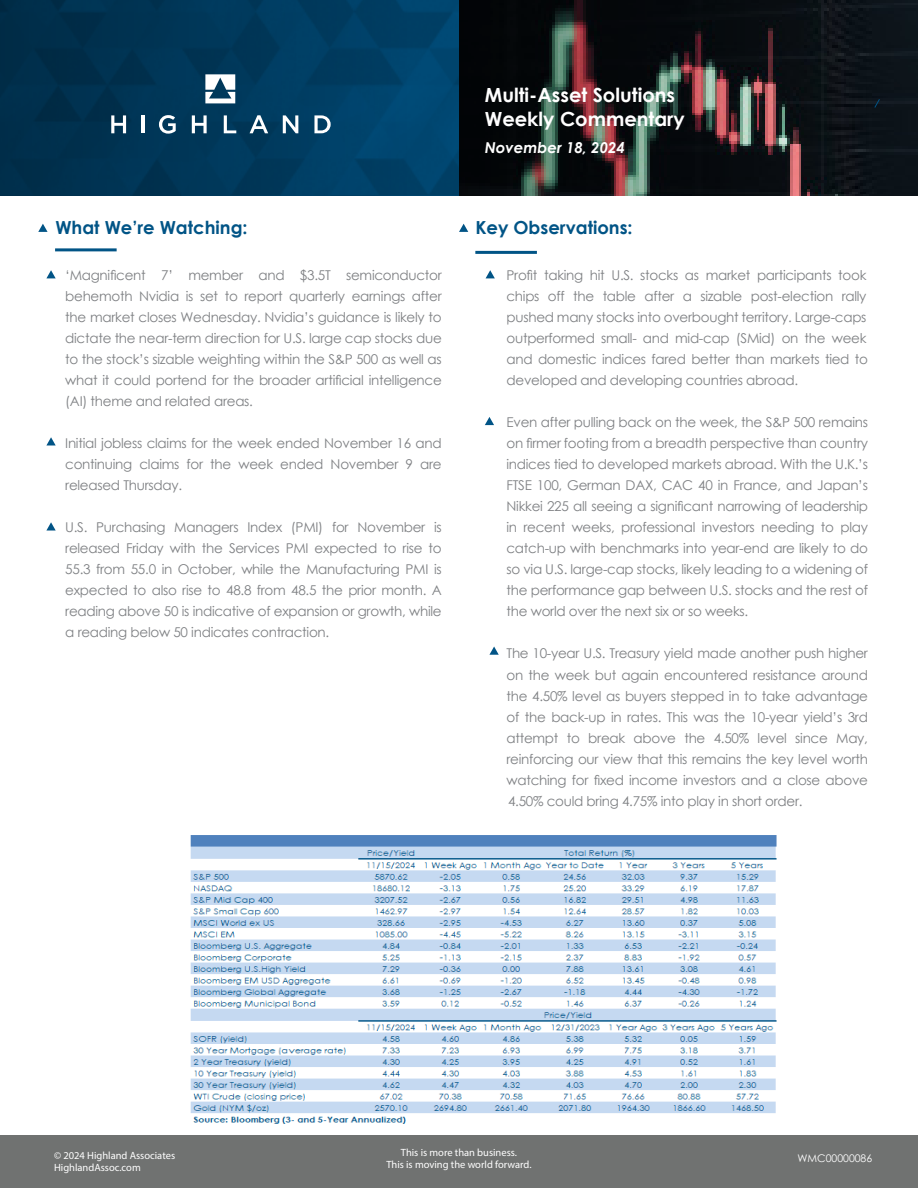
<style>
.page{position:relative;width:918px;height:1188px;background:#fff}
.page>*{position:absolute;margin:0;border:0;box-sizing:border-box;transform-origin:0 0}
.t1{font:700 19.5px "Century Gothic";color:#fff}
.t2{font:700 18px "Century Gothic";color:#015486}
.t3{font:italic 700 15px "Century Gothic";color:#fff}
.t4{font:13.5px/21px "Century Gothic";letter-spacing:-.02em;color:#7e8083;text-align:justify}
.t5{font:10.5px "Myriad Pro";color:#fff}
.t6{font:10.5px "Century Gothic";color:#fff}
</style>
<div class="page">
<img style="left:443px;top:0;width:16px;height:195px">
<div style="left:0;top:0;width:443px;height:195px;background:linear-gradient(to right,#002b46,#00456f)"></div>
<svg style="left:459px;top:0;width:443px;height:195px;background:#1c1c1d"></svg>
<svg style="left:205px;top:74px;width:30px;height:29px"></svg>
<svg style="left:111px;top:115px;width:15px;height:18px"></svg>
<hr style="left:142px;top:115px;width:3px;height:18px;background:#fff">
<svg style="left:159px;top:115px;width:17px;height:19px"></svg>
<svg style="left:192px;top:115px;width:15px;height:18px"></svg>
<svg style="left:224px;top:115px;width:12px;height:18px"></svg>
<svg style="left:250px;top:115px;width:18px;height:18px"></svg>
<svg style="left:283px;top:115px;width:15px;height:18px"></svg>
<svg style="left:314px;top:115px;width:17px;height:18px"></svg>
<div style="left:0;top:1135px;width:918px;height:53px;background:#707271"></div>
<img style="left:190px;top:835px;width:587px;height:289px">
<svg style="left:38px;top:224px;width:10px;height:8px"></svg>
<hr style="left:55px;top:248px;width:62px;height:3px;background:#015486">
<hr style="left:475px;top:251px;width:62px;height:3px;background:#015486">
<svg style="left:875px;top:99px;width:4px;height:8px"></svg>
<svg style="left:486px;top:270px;width:9px;height:8px"></svg>
<svg style="left:459px;top:224px;width:9px;height:8px"></svg>
<svg style="left:46px;top:270px;width:10px;height:8px"></svg>
<svg style="left:46px;top:437px;width:10px;height:8px"></svg>
<svg style="left:489px;top:646px;width:10px;height:9px"></svg>
<svg style="left:485px;top:417px;width:9px;height:8px"></svg>
<svg style="left:46px;top:522px;width:10px;height:9px"></svg>
<p class="t1" style="left:485px;top:80px;width:192px">Multi-Asset Solutions</p>
<p class="t1" style="left:485px;top:104px;width:202px">Weekly Commentary</p>
<p class="t3" style="left:485px;top:136px;width:142px">November 18, 2024</p>
<p class="t2" style="left:55px;top:214px;width:194px">What We’re Watching:</p>
<p class="t2" style="left:475px;top:214px;width:159px">Key Observations:</p>
<p class="t4" style="left:65px;top:265px;width:378px">‘Magnificent 7’ member and $3.5T semiconductor behemoth Nvidia is set to report quarterly earnings after the market closes Wednesday. Nvidia’s guidance is likely to dictate the near-term direction for U.S. large cap stocks due to the stock’s sizable weighting within the S&amp;P 500 as well as what it could portend for the broader artificial intelligence (AI) theme and related areas.</p>
<p class="t4" style="left:65px;top:433px;width:378px">Initial jobless claims for the week ended November 16 and continuing claims for the week ended November 9 are released Thursday.</p>
<p class="t4" style="left:65px;top:517px;width:378px">U.S. Purchasing Managers Index (PMI) for November is released Friday with the Services PMI expected to rise to 55.3 from 55.0 in October, while the Manufacturing PMI is expected to also rise to 48.8 from 48.5 the prior month. A reading above 50 is indicative of expansion or growth, while a reading below 50 indicates contraction.</p>
<p class="t4" style="left:507px;top:265px;width:363px">Profit taking hit U.S. stocks as market participants took chips off the table after a sizable post-election rally pushed many stocks into overbought territory. Large-caps outperformed small- and mid-cap (SMid) on the week and domestic indices fared better than markets tied to developed and developing countries abroad.</p>
<p class="t4" style="left:507px;top:412px;width:363px">Even after pulling back on the week, the S&amp;P 500 remains on firmer footing from a breadth perspective than country indices tied to developed markets abroad. With the U.K.’s FTSE 100, German DAX, CAC 40 in France, and Japan’s Nikkei 225 all seeing a significant narrowing of leadership in recent weeks, professional investors needing to play catch-up with benchmarks into year-end are likely to do so via U.S. large-cap stocks, likely leading to a widening of the performance gap between U.S. stocks and the rest of the world over the next six or so weeks.</p>
<p class="t4" style="left:507px;top:643px;width:363px">The 10-year U.S. Treasury yield made another push higher on the week but again encountered resistance around the 4.50% level as buyers stepped in to take advantage of the back-up in rates. This was the 10-year yield’s 3rd attempt to break above the 4.50% level since May, reinforcing our view that this remains the key level worth watching for fixed income investors and a close above 4.50% could bring 4.75% into play in short order.</p>
<p class="t5" style="left:401px;top:1146px;width:118px">This is more than business.</p>
<p class="t5" style="left:386px;top:1158px;width:147px">This is moving the world forward.</p>
<p class="t5" style="left:54px;top:1149px;width:123px">© 2024 Highland Associates</p>
<p class="t6" style="left:797px;top:1151px;width:76px">WMC00000086</p>
<p class="t5" style="left:54px;top:1161px;width:88px">HighlandAssoc.com</p>
</div>
